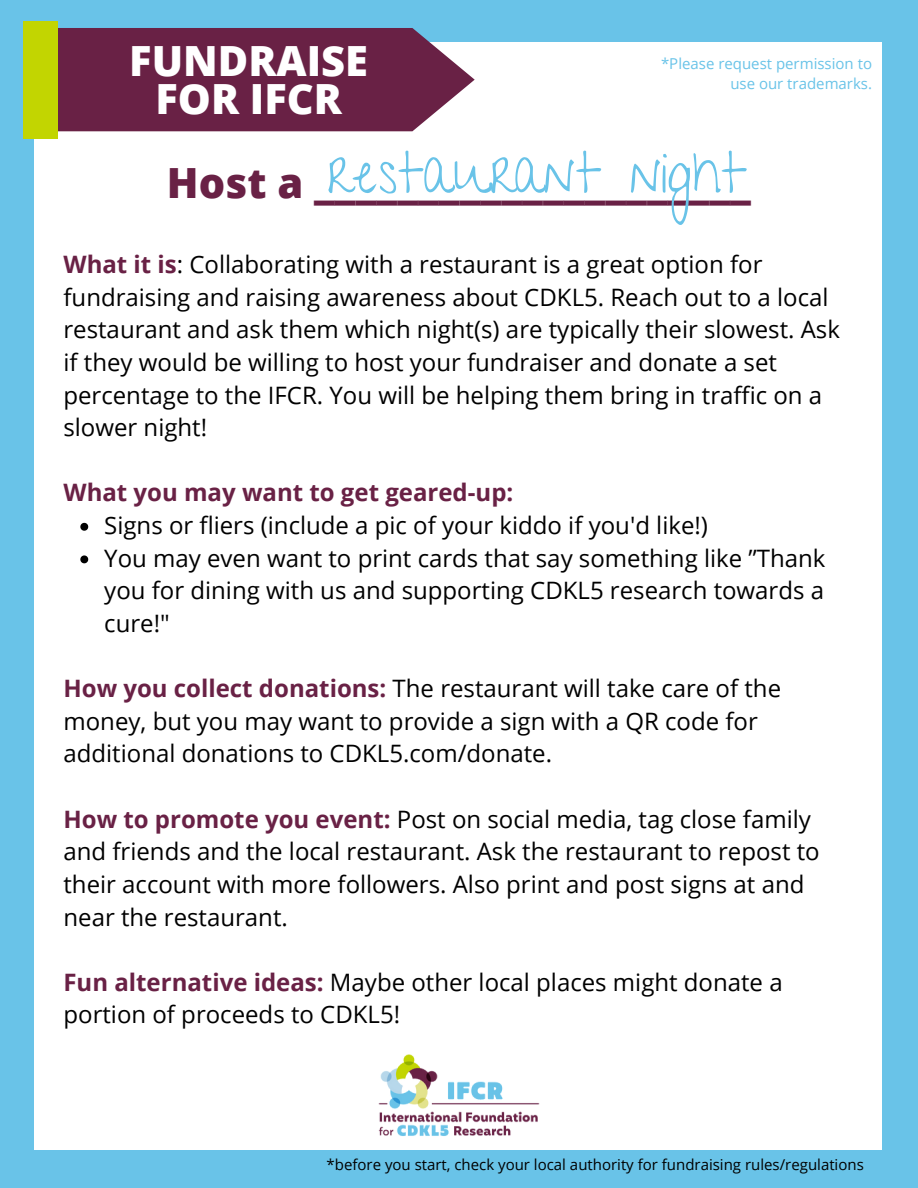
<style>
.page{position:relative;width:918px;height:1188px;background:#69c3e8}
.page>*{position:absolute;margin:0;border:0;box-sizing:border-box;transform-origin:0 0}
.t1{font:56.85px "Give You Glory";color:#69c3e8}
.t2{font:800 41.55px "Open Sans";color:#692145}
.t3{font:800 41.55px/37.5px "Open Sans";color:#fff;text-align:center}
.t4{font:24px/32.7px "Open Sans";color:#000}
.t5{font:700 24px "Open Sans";color:#692145}
.t6{font:15px "Open Sans";color:#000}
.t7{font:15px/20.2px "Open Sans";color:#69c3e8;text-align:right}
.s1{font-weight:700;color:#692145}
</style>
<div class="page">
<div style="left:35px;top:42px;width:847px;height:1107px;background:#fff"></div>
<svg style="left:58px;top:28px;width:417px;height:103px"></svg>
<div style="left:23px;top:21px;width:35px;height:117px;background:#c2d501"></div>
<svg style="left:80px;top:523px;width:8px;height:8px"></svg>
<svg style="left:80px;top:555px;width:8px;height:8px"></svg>
<img style="left:378px;top:1054px;width:162px;height:82px">
<h5 class="t3" style="left:129px;top:42px;width:240px">FUNDRAISE<br>FOR IFCR</h5>
<h5 class="t7" style="left:661px;top:53px;width:213px">*Please request permission to use our trademarks.</h5>
<h2 class="t1" style="left:327px;top:140px;width:276px">restaurant</h2>
<h2 class="t1" style="left:630px;top:140px;width:119px">night</h2>
<p class="t4" style="left:63px;top:247px;width:778px"><span class="s1">What it is</span>: Collaborating with a restaurant is a great option for fundraising and raising awareness about CDKL5. Reach out to a local restaurant and ask them which night(s) are typically their slowest. Ask if they would be willing to host your fundraiser and donate a set percentage to the IFCR. You will be helping them bring in traffic on a slower night!</p>
<p class="t2" style="left:167px;top:154px;width:586px">Host a _____________________</p>
<h1 class="t5" style="left:63px;top:476px;width:451px">What you may want to get geared-up:</h1>
<h3 class="t4" style="left:104px;top:508px;width:605px">Signs or fliers (include a pic of your kiddo if you'd like!)</h3>
<h5 class="t4" style="left:104px;top:541px;width:723px;text-align:justify">You may even want to print cards that say something like ”Thank you for dining with us and supporting CDKL5 research towards a cure!"</h5>
<h4 class="t4" style="left:63px;top:672px;width:719px"><span class="s1">How you collect donations:</span> The restaurant will take care of the money, but you may want to provide a sign with a QR code for additional donations to CDKL5.com/donate.</h4>
<p class="t4" style="left:63px;top:802px;width:758px"><span class="s1">How to promote you event:</span> Post on social media, tag close family and friends and the local restaurant. Ask the restaurant to repost to their account with more followers. Also print and post signs at and near the restaurant.</p>
<p class="t4" style="left:63px;top:965px;width:721px"><span class="s1">Fun alternative ideas:</span> Maybe other local places might donate a portion of proceeds to CDKL5!</p>
<h5 class="t6" style="left:327px;top:1154px;width:539px">*before you start, check your local authority for fundraising rules/regulations</h5>
</div>
